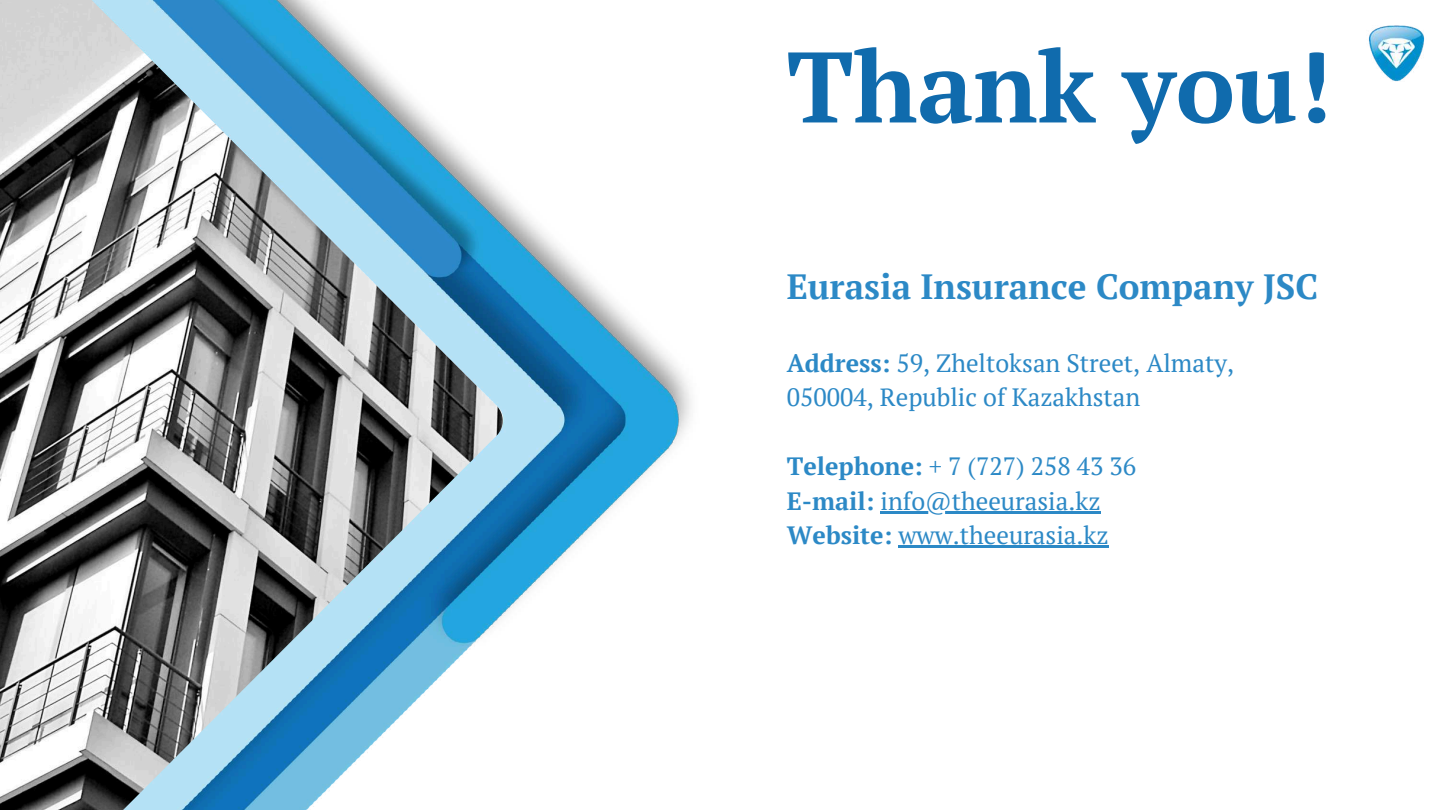
<style>
.page{position:relative;width:1440px;height:810px;background:#fff}
.page>*{position:absolute;margin:0;border:0;box-sizing:border-box;transform-origin:0 0}
.t1{font:700 100px "PT Serif";color:#106bad}
.t2{font:700 35px "PT Serif";color:#2c89c6}
.t3{font:25px/34.5px "PT Serif";color:#2c89c6}
.s1{font-weight:700}
</style>
<div class="page">
<img style="left:503px;top:193px;width:188px;height:423px">
<img style="left:0;top:0;width:503px;height:810px">
<img style="left:1368px;top:26px;width:57px;height:55px">
<hr style="left:880px;top:511px;width:221px;height:2px;background:#2c89c6">
<hr style="left:898px;top:546px;width:211px;height:2px;background:#2c89c6">
<h1 class="t1" style="left:787px;top:19px;width:546px">Thank you!</h1>
<h2 class="t2" style="left:787px;top:263px;width:533px">Eurasia Insurance Company JSC</h2>
<p class="t3" style="left:787px;top:345px;width:449px"><span class="s1">Address:</span> 59, Zheltoksan Street, Almaty,<br>050004, Republic of Kazakhstan</p>
<p class="t3" style="left:787px;top:448px;width:351px"><span class="s1">Telephone:</span> + 7 (727) 258 43 36<br><span class="s1">E-mail:</span> info@theeurasia.kz<br><span class="s1">Website:</span> www.theeurasia.kz</p>
</div>
